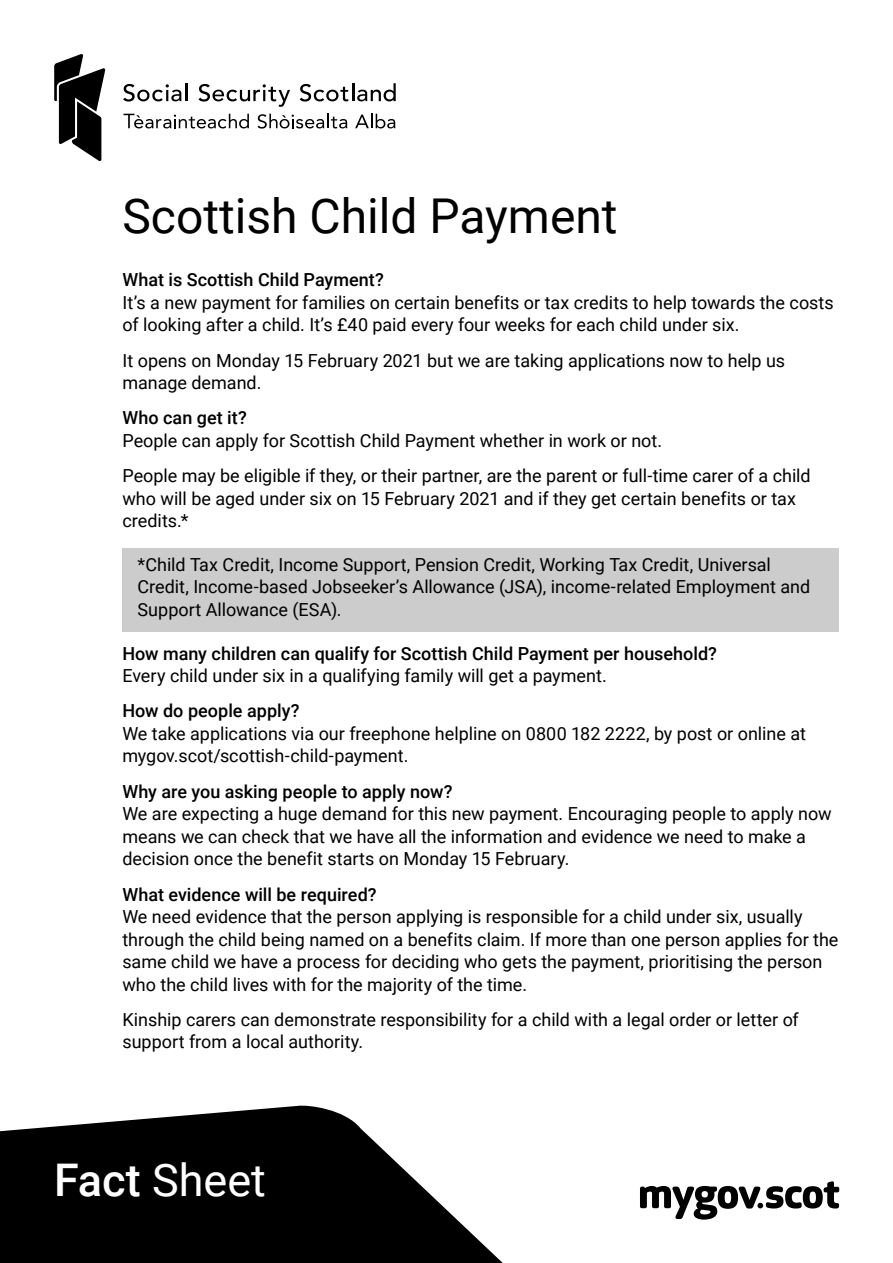
<style>
.page{position:relative;width:893px;height:1263px;background:#fff}
.page>*{position:absolute;margin:0;border:0;box-sizing:border-box;transform-origin:0 0}
.t1{font:48px "Roboto";color:#000}
.t2{font:45px "Roboto";color:#fff}
.t3{font:18px/22.5px "Roboto";color:#000}
.t4{font:500 18px "Roboto";color:#000}
.s1{font-weight:500}
</style>
<div class="page">
<svg style="left:123px;top:83px;width:64px;height:19px"></svg>
<svg style="left:198px;top:84px;width:92px;height:23px"></svg>
<svg style="left:300px;top:83px;width:96px;height:19px"></svg>
<svg style="left:355px;top:114px;width:40px;height:14px"></svg>
<svg style="left:124px;top:114px;width:125px;height:14px"></svg>
<svg style="left:257px;top:114px;width:90px;height:15px"></svg>
<svg style="left:54px;top:54px;width:51px;height:107px"></svg>
<svg style="left:640px;top:1181px;width:199px;height:38px"></svg>
<svg style="left:0;top:1105px;width:503px;height:158px;fill:#000"></svg>
<div style="left:122px;top:548px;width:717px;height:83px;background:#ccc"></div>
<h1 class="t1" style="left:122px;top:182px;width:497px">Scottish Child Payment</h1>
<p class="t4" style="left:122px;top:267px;width:263px">What is Scottish Child Payment?</p>
<p class="t3" style="left:122px;top:291px;width:713px">It’s a new payment for families on certain benefits or tax credits to help towards the costs of looking after a child. It’s £40 paid every four weeks for each child under six.</p>
<p class="t3" style="left:122px;top:348px;width:664px">It opens on Monday 15 February 2021 but we are taking applications now to help us manage demand.</p>
<p class="t4" style="left:122px;top:405px;width:126px">Who can get it?</p>
<p class="t3" style="left:122px;top:422px;width:690px;line-height:35.2px">People can apply for Scottish Child Payment whether in work or not.<br>People may be eligible if they, or their partner, are the parent or full-time carer of a child</p>
<p class="t3" style="left:122px;top:486px;width:675px">who will be aged under six on 15 February 2021 and if they get certain benefits or tax credits.*</p>
<p class="t3" style="left:137px;top:553px;width:674px">*Child Tax Credit, Income Support, Pension Credit, Working Tax Credit, Universal<br>Credit, Income-based Jobseeker’s Allowance (JSA), income-related Employment and<br>Support Allowance (ESA).</p>
<p class="t4" style="left:122px;top:641px;width:596px">How many children can qualify for Scottish Child Payment per household?</p>
<p class="t3" style="left:122px;top:664px;width:486px">Every child under six in a qualifying family will get a payment.</p>
<p class="t4" style="left:122px;top:698px;width:179px">How do people apply?</p>
<p class="t3" style="left:122px;top:722px;width:685px">We take applications via our freephone helpline on 0800 182 2222, by post or online at mygov.scot/scottish-child-payment.</p>
<p class="t4" style="left:122px;top:779px;width:332px">Why are you asking people to apply now?</p>
<p class="t3" style="left:122px;top:802px;width:711px">We are expecting a huge demand for this new payment. Encouraging people to apply now means we can check that we have all the information and evidence we need to make a decision once the benefit starts on Monday 15 February.</p>
<p class="t4" style="left:122px;top:881px;width:256px">What evidence will be required?</p>
<p class="t3" style="left:122px;top:905px;width:717px">We need evidence that the person applying is responsible for a child under six, usually through the child being named on a benefits claim. If more than one person applies for the same child we have a process for deciding who gets the payment, prioritising the person who the child lives with for the majority of the time.</p>
<p class="t3" style="left:122px;top:1007px;width:678px">Kinship carers can demonstrate responsibility for a child with a legal order or letter of support from a local authority.</p>
<h2 class="t2" style="left:54px;top:1148px;width:213px"><span class="s1">Fact</span> Sheet</h2>
</div>
